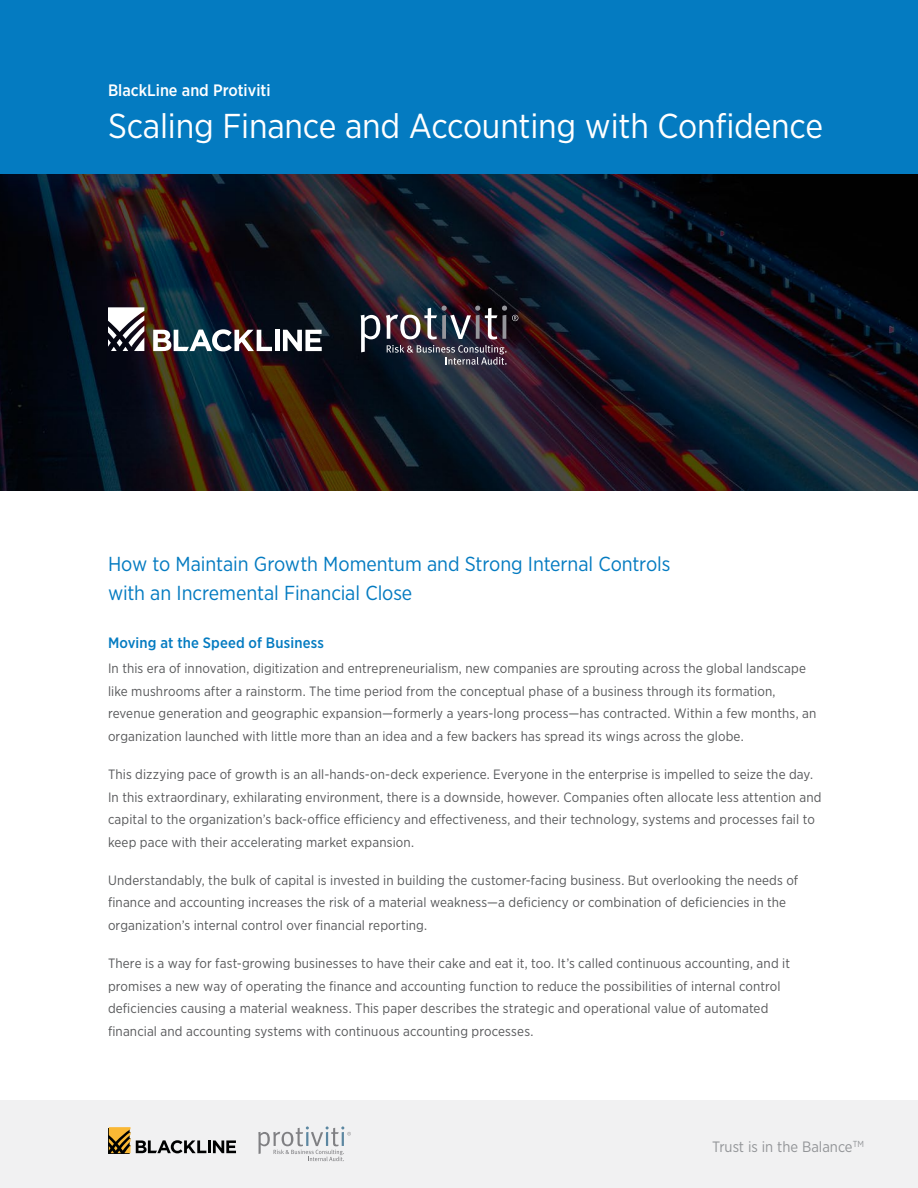
<style>
.page{position:relative;width:918px;height:1188px;background:#fff}
.page>*{position:absolute;margin:0;border:0;box-sizing:border-box;transform-origin:0 0}
.t1{font:34.5px "Gotham Narrow";letter-spacing:-.005em;color:#fff}
.t2{font:20.25px/28.5px "Gotham Narrow";letter-spacing:-.005em;color:#047bc1}
.t3{font:500 16.5px "Gotham Narrow";color:#fff}
.t4{font:500 15px "Gotham Narrow";letter-spacing:.01em;color:#047bc1}
.t5{font:15px "Gotham Narrow";color:#939598}
.t6{font:13.5px/22.5px "Gotham Narrow";letter-spacing:.01em;color:#58595b}
</style>
<div class="page">
<div style="left:0;top:1100px;width:918px;height:88px;background:#f1f1f2"></div>
<svg style="left:136px;top:1140px;width:100px;height:13px"></svg>
<svg style="left:108px;top:1127px;width:22px;height:27px"></svg>
<div style="left:0;top:0;width:918px;height:176px;background:#047bc1"></div>
<svg style="left:258px;top:1126px;width:93px;height:35px"></svg>
<img style="left:0;top:174px;width:918px;height:316px">
<svg style="left:361px;top:315px;width:19px;height:37px"></svg>
<img style="left:386px;top:306px;width:132px;height:59px">
<hr style="left:275px;top:330px;width:4px;height:21px;background:#fff">
<svg style="left:283px;top:330px;width:39px;height:21px"></svg>
<svg style="left:153px;top:329px;width:119px;height:22px"></svg>
<svg style="left:108px;top:307px;width:36px;height:44px"></svg>
<p class="t3" style="left:108px;top:80px;width:164px">BlackLine and Protiviti</p>
<h1 class="t1" style="left:108px;top:105px;width:717px">Scaling Finance and Accounting with Confidence</h1>
<h2 class="t2" style="left:108px;top:549px;width:564px">How to Maintain Growth Momentum and Strong Internal Controls with an Incremental Financial Close</h2>
<p class="t4" style="left:108px;top:633px;width:218px">Moving at the Speed of Business</p>
<p class="t6" style="left:108px;top:657px;width:710px">In this era of innovation, digitization and entrepreneurialism, new companies are sprouting across the global landscape like mushrooms after a rainstorm. The time period from the conceptual phase of a business through its formation, revenue generation and geographic expansion—formerly a years-long process—has contracted. Within a few months, an organization launched with little more than an idea and a few backers has spread its wings across the globe.</p>
<p class="t6" style="left:108px;top:763px;width:715px">This dizzying pace of growth is an all-hands-on-deck experience. Everyone in the enterprise is impelled to seize the day.<br>In this extraordinary, exhilarating environment, there is a downside, however. Companies often allocate less attention and capital to the organization’s back-office efficiency and effectiveness, and their technology, systems and processes fail to keep pace with their accelerating market expansion.</p>
<p class="t6" style="left:108px;top:869px;width:692px">Understandably, the bulk of capital is invested in building the customer-facing business. But overlooking the needs of finance and accounting increases the risk of a material weakness—a deficiency or combination of deficiencies in the organization’s internal control over financial reporting.</p>
<p class="t6" style="left:108px;top:952px;width:684px">There is a way for fast-growing businesses to have their cake and eat it, too. It’s called continuous accounting, and it promises a new way of operating the finance and accounting function to reduce the possibilities of internal control deficiencies causing a material weakness. This paper describes the strategic and operational value of automated financial and accounting systems with continuous accounting processes.</p>
<p class="t5" style="left:712px;top:1138px;width:153px">Trust is in the Balance<sup>TM</sup></p>
</div>
